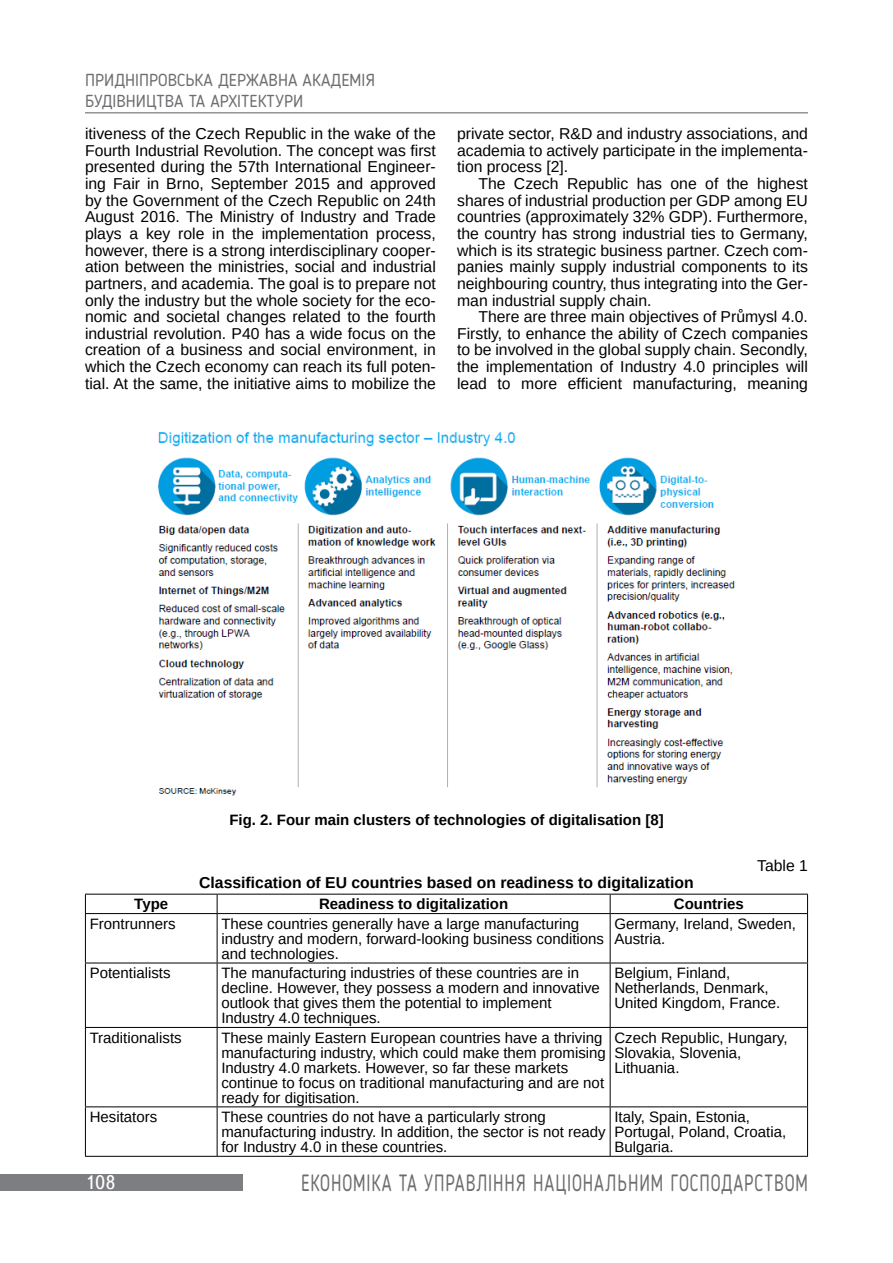
<style>
.page{position:relative;width:893px;height:1263px;background:#fff}
.page>*{position:absolute;margin:0;border:0;box-sizing:border-box;transform-origin:0 0}
.t1{font:23.4px "Blogger Sans";letter-spacing:.05em;color:#6d6e71;scale:.77 1}
.t2{font:19.5px "Ukrainian Text";color:#fff}
.t3{font:17.25px/20.7px "Blogger Sans";color:#6d6e71}
.t4{font:15.75px/16.6px "Arimo";color:#000;text-align:justify}
.t5{font:700 15.75px "Arimo";color:#000}
.t6{font:15px/15px "Arimo";color:#000}
.t7{font:700 15px "Arimo";color:#000}
</style>
<div class="page">
<hr style="left:85px;top:112px;width:723px;height:1px;background:#6d6e71">
<div style="left:0;top:1173px;width:242px;height:17px;background:#7d7e81"></div>
<img style="left:158px;top:432px;width:577px;height:364px">
<hr style="left:85px;top:894px;width:132px;height:1px;background:#000">
<svg style="left:85px;top:894px;width:1px;height:19px"></svg>
<hr style="left:217px;top:894px;width:393px;height:1px;background:#000">
<svg style="left:217px;top:894px;width:1px;height:19px"></svg>
<hr style="left:610px;top:894px;width:198px;height:1px;background:#000">
<svg style="left:610px;top:894px;width:1px;height:19px"></svg>
<svg style="left:807px;top:894px;width:1px;height:19px"></svg>
<hr style="left:85px;top:913px;width:132px;height:1px;background:#000">
<hr style="left:85px;top:914px;width:1px;height:49px;background:#000">
<hr style="left:217px;top:913px;width:393px;height:1px;background:#000">
<hr style="left:217px;top:914px;width:1px;height:49px;background:#000">
<hr style="left:610px;top:913px;width:198px;height:1px;background:#000">
<hr style="left:610px;top:914px;width:1px;height:49px;background:#000">
<hr style="left:807px;top:914px;width:1px;height:49px;background:#000">
<hr style="left:85px;top:963px;width:132px;height:1px;background:#000">
<hr style="left:85px;top:963px;width:1px;height:64px;background:#000">
<hr style="left:217px;top:963px;width:393px;height:1px;background:#000">
<hr style="left:217px;top:963px;width:1px;height:64px;background:#000">
<hr style="left:610px;top:963px;width:198px;height:1px;background:#000">
<hr style="left:610px;top:963px;width:1px;height:64px;background:#000">
<hr style="left:807px;top:963px;width:1px;height:64px;background:#000">
<hr style="left:85px;top:1027px;width:132px;height:1px;background:#000">
<hr style="left:85px;top:1028px;width:1px;height:78px;background:#000">
<hr style="left:217px;top:1027px;width:393px;height:1px;background:#000">
<hr style="left:217px;top:1028px;width:1px;height:78px;background:#000">
<hr style="left:610px;top:1027px;width:198px;height:1px;background:#000">
<hr style="left:610px;top:1028px;width:1px;height:78px;background:#000">
<hr style="left:807px;top:1028px;width:1px;height:78px;background:#000">
<hr style="left:85px;top:1106px;width:132px;height:1px;background:#000">
<hr style="left:85px;top:1107px;width:1px;height:49px;background:#000">
<hr style="left:217px;top:1106px;width:393px;height:1px;background:#000">
<hr style="left:217px;top:1107px;width:1px;height:49px;background:#000">
<hr style="left:610px;top:1106px;width:198px;height:1px;background:#000">
<hr style="left:610px;top:1107px;width:1px;height:49px;background:#000">
<hr style="left:807px;top:1107px;width:1px;height:49px;background:#000">
<hr style="left:85px;top:1156px;width:132px;height:1px;background:#000">
<hr style="left:217px;top:1156px;width:393px;height:1px;background:#000">
<hr style="left:610px;top:1156px;width:198px;height:1px;background:#000">
<p class="t3" style="left:85px;top:69px;width:291px">ПРИДНІПРОВСЬКА ДЕРЖАВНА АКАДЕМІЯ<br>БУДІВНИЦТВА ТА АРХІТЕКТУРИ</p>
<p class="t4" style="left:85px;top:125px;width:352px">itiveness of the Czech Republic in the wake of the Fourth Industrial Revolution. The concept was first presented during the 57th International Engineer&shy;ing Fair in Brno, September 2015 and approved by the Government of the Czech Republic on 24th August 2016. The Ministry of Industry and Trade plays a key role in the implementation process, however, there is a strong interdisciplinary cooper&shy;ation between the ministries, social and industrial partners, and academia. The goal is to prepare not only the industry but the whole society for the eco&shy;nomic and societal changes related to the fourth industrial revolution. P40 has a wide focus on the creation of a business and social environment, in which the Czech economy can reach its full poten&shy;tial. At the same, the initiative aims to mobilize the</p>
<p class="t4" style="left:457px;top:125px;width:352px">private sector, R&amp;D and industry associations, and academia to actively participate in the implementa&shy;tion process [2].</p>
<p class="t4" style="left:457px;top:175px;width:352px;text-indent:21px">The Czech Republic has one of the highest shares of industrial production per GDP among EU countries (approximately 32% GDP). Furthermore, the country has strong industrial ties to Germany, which is its strategic business partner. Czech com&shy;panies mainly supply industrial components to its neighbouring country, thus integrating into the Ger&shy;man industrial supply chain.</p>
<p class="t4" style="left:457px;top:308px;width:352px;text-indent:21px">There are three main objectives of Průmysl 4.0.<br>Firstly, to enhance the ability of Czech companies to be involved in the global supply chain. Secondly, the implementation of Industry 4.0 principles will lead to more efficient manufacturing, meaning</p>
<p class="t7" style="left:229px;top:809px;width:436px">Fig. 2. Four main clusters of technologies of digitalisation [8]</p>
<p class="t5" style="left:199px;top:871px;width:496px">Classification of EU countries based on readiness to digitalization</p>
<p class="t4" style="left:757px;top:858px;width:52px">Table 1</p>
<p class="t7" style="left:134px;top:894px;width:35px">Type</p>
<p class="t7" style="left:319px;top:894px;width:191px">Readiness to digitalization</p>
<p class="t7" style="left:674px;top:894px;width:72px">Countries</p>
<p class="t6" style="left:90px;top:916px;width:87px">Frontrunners</p>
<p class="t6" style="left:221px;top:916px;width:384px">These countries generally have a large manufacturing industry and modern, forward-looking business conditions and technologies.</p>
<p class="t6" style="left:614px;top:916px;width:183px">Germany, Ireland, Sweden,<br>Austria.</p>
<p class="t6" style="left:90px;top:965px;width:82px">Potentialists</p>
<p class="t6" style="left:221px;top:965px;width:380px">The manufacturing industries of these countries are in decline. However, they possess a modern and innovative outlook that gives them the potential to implement Industry 4.0 techniques.</p>
<p class="t6" style="left:614px;top:965px;width:167px">Belgium, Finland,<br>Netherlands, Denmark,<br>United Kingdom, France.</p>
<p class="t6" style="left:90px;top:1030px;width:93px">Traditionalists</p>
<p class="t6" style="left:221px;top:1030px;width:386px">These mainly Eastern European countries have a thriving manufacturing industry, which could make them promising Industry 4.0 markets. However, so far these markets continue to focus on traditional manufacturing and are not ready for digitisation.</p>
<p class="t6" style="left:614px;top:1030px;width:175px">Czech Republic, Hungary,<br>Slovakia, Slovenia,<br>Lithuania.</p>
<p class="t6" style="left:90px;top:1109px;width:69px">Hesitators</p>
<p class="t6" style="left:221px;top:1109px;width:386px">These countries do not have a particularly strong manufacturing industry. In addition, the sector is not ready for Industry 4.0 in these countries.</p>
<p class="t6" style="left:614px;top:1109px;width:173px">Italy, Spain, Estonia,<br>Portugal, Poland, Croatia,<br>Bulgaria.</p>
<p class="t2" style="left:85px;top:1172px;width:32px">108</p>
<h1 class="t1" style="left:301px;top:1168px;width:660px">ЕКОНОМІКА ТА УПРАВЛІННЯ НАЦІОНАЛЬНИМ ГОСПОДАРСТВОМ</h1>
</div>
